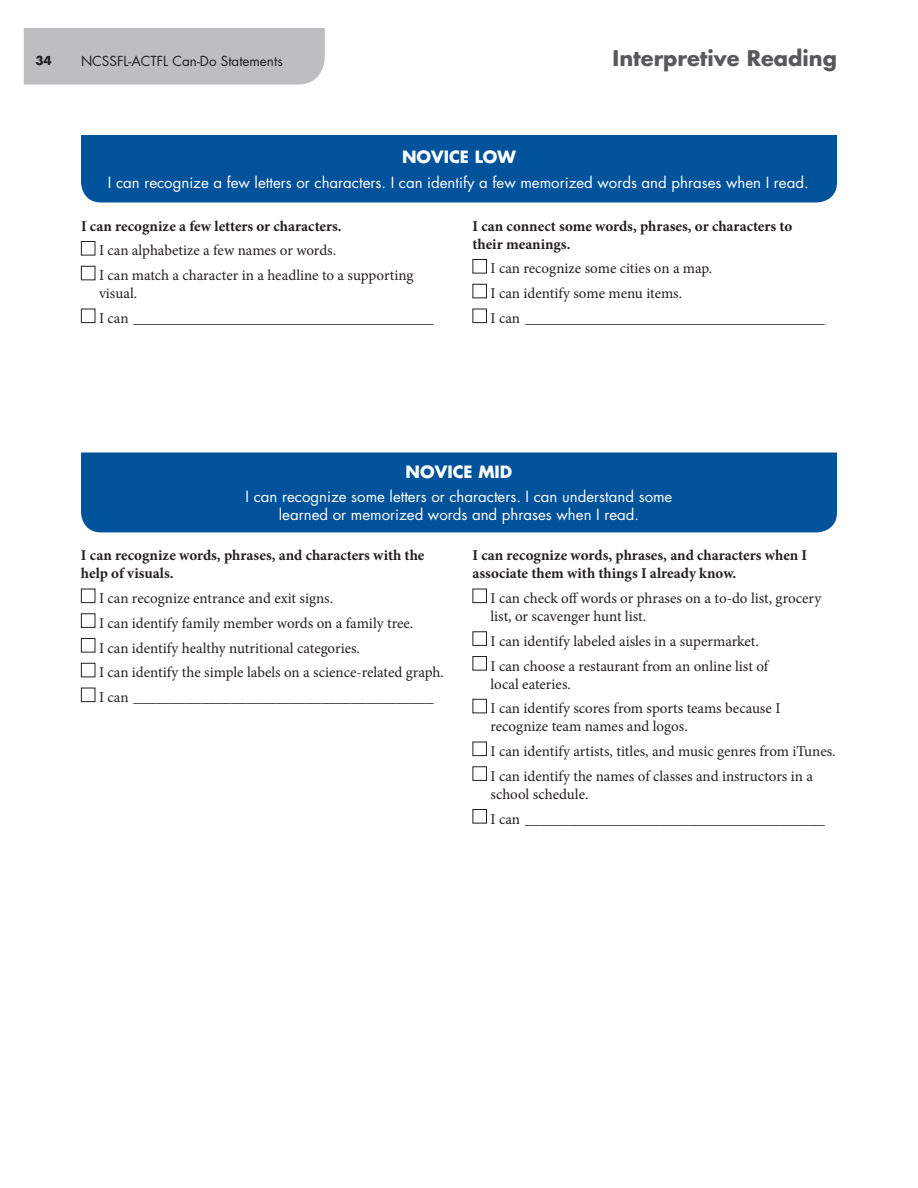
<style>
.page{position:relative;width:918px;height:1188px;background:#fff}
.page>*{position:absolute;margin:0;border:0;box-sizing:border-box;transform-origin:0 0}
.t1{font:700 21px "Futura";color:#58595b}
.t2{font:700 16.5px "Futura";color:#fff}
.t3{font:15px/24.8px "Minion Pro";color:#231f20}
.t4{font:700 15px/18px "Minion Pro";color:#231f20}
.t5{font:15px/18px "Futura";color:#fff;text-align:center}
.t6{font:13.5px "Futura";color:#231f20}
.t7{font:700 12px "Futura";color:#231f20}
</style>
<div class="page">
<div style="left:24px;top:28px;width:301px;height:57px;background:#bcbec0"></div>
<div style="left:81px;top:241px;width:14px;height:14px;border:1px solid #231f20"></div>
<div style="left:81px;top:266px;width:14px;height:14px;border:1px solid #231f20"></div>
<div style="left:81px;top:309px;width:14px;height:14px;border:1px solid #231f20"></div>
<div style="left:472px;top:259px;width:15px;height:14px;border:1px solid #231f20"></div>
<div style="left:472px;top:284px;width:15px;height:14px;border:1px solid #231f20"></div>
<div style="left:472px;top:309px;width:15px;height:14px;border:1px solid #231f20"></div>
<div style="left:81px;top:589px;width:14px;height:14px;border:1px solid #231f20"></div>
<div style="left:81px;top:613px;width:14px;height:15px;border:1px solid #231f20"></div>
<div style="left:81px;top:638px;width:14px;height:15px;border:1px solid #231f20"></div>
<div style="left:81px;top:663px;width:14px;height:14px;border:1px solid #231f20"></div>
<div style="left:81px;top:688px;width:14px;height:14px;border:1px solid #231f20"></div>
<div style="left:472px;top:589px;width:15px;height:14px;border:1px solid #231f20"></div>
<div style="left:472px;top:631px;width:15px;height:15px;border:1px solid #231f20"></div>
<div style="left:472px;top:656px;width:15px;height:15px;border:1px solid #231f20"></div>
<div style="left:472px;top:699px;width:15px;height:14px;border:1px solid #231f20"></div>
<div style="left:472px;top:742px;width:15px;height:14px;border:1px solid #231f20"></div>
<div style="left:472px;top:766px;width:15px;height:15px;border:1px solid #231f20"></div>
<div style="left:472px;top:809px;width:15px;height:15px;border:1px solid #231f20"></div>
<div style="left:81px;top:135px;width:756px;height:67px;background:#00539b"></div>
<div style="left:81px;top:453px;width:756px;height:79px;background:#00539b"></div>
<p class="t7" style="left:35px;top:53px;width:18px">34</p>
<p class="t6" style="left:81px;top:53px;width:203px">NCSSFL-ACTFL Can-Do Statements</p>
<h1 class="t1" style="left:613px;top:44px;width:226px">Interpretive Reading</h1>
<p class="t2" style="left:402px;top:146px;width:115px">NOVICE LOW</p>
<p class="t5" style="left:108px;top:173px;width:702px">I can recognize a few letters or characters. I can identify a few memorized words and phrases when I read.</p>
<p class="t4" style="left:81px;top:217px;width:262px">I can recognize a few letters or characters.</p>
<p class="t3" style="left:99px;top:238px;width:316px">I can alphabetize a few names or words.<br>I can match a character in a headline to a supporting</p>
<p class="t3" style="left:99px;top:281px;width:336px">visual.<br>I can ________________________________________</p>
<p class="t4" style="left:472px;top:217px;width:321px">I can connect some words, phrases, or characters to their meanings.</p>
<p class="t3" style="left:490px;top:256px;width:336px">I can recognize some cities on a map.<br>I can identify some menu items.<br>I can ________________________________________</p>
<p class="t2" style="left:406px;top:461px;width:108px">NOVICE MID</p>
<p class="t5" style="left:246px;top:488px;width:428px">I can recognize some letters or characters. I can understand some learned or memorized words and phrases when I read.</p>
<p class="t4" style="left:81px;top:546px;width:345px">I can recognize words, phrases, and characters with the help of visuals.</p>
<p class="t3" style="left:99px;top:586px;width:347px">I can recognize entrance and exit signs.<br>I can identify family member words on a family tree.<br>I can identify healthy nutritional categories.<br>I can identify the simple labels on a science-related graph.<br>I can ________________________________________</p>
<p class="t4" style="left:472px;top:546px;width:336px">I can recognize words, phrases, and characters when I associate them with things I already know.</p>
<p class="t3" style="left:490px;top:589px;width:332px;line-height:18px">I can check off words or phrases on a to-do list, grocery list, or scavenger hunt list.</p>
<p class="t3" style="left:490px;top:629px;width:279px">I can identify labeled aisles in a supermarket.<br>I can choose a restaurant from an online list of</p>
<p class="t3" style="left:490px;top:671px;width:291px">local eateries.<br>I can identify scores from sports teams because I</p>
<p class="t3" style="left:490px;top:714px;width:347px">recognize team names and logos.<br>I can identify artists, titles, and music genres from iTunes.<br>I can identify the names of classes and instructors in a</p>
<p class="t3" style="left:490px;top:782px;width:336px">school schedule.<br>I can ________________________________________</p>
</div>
